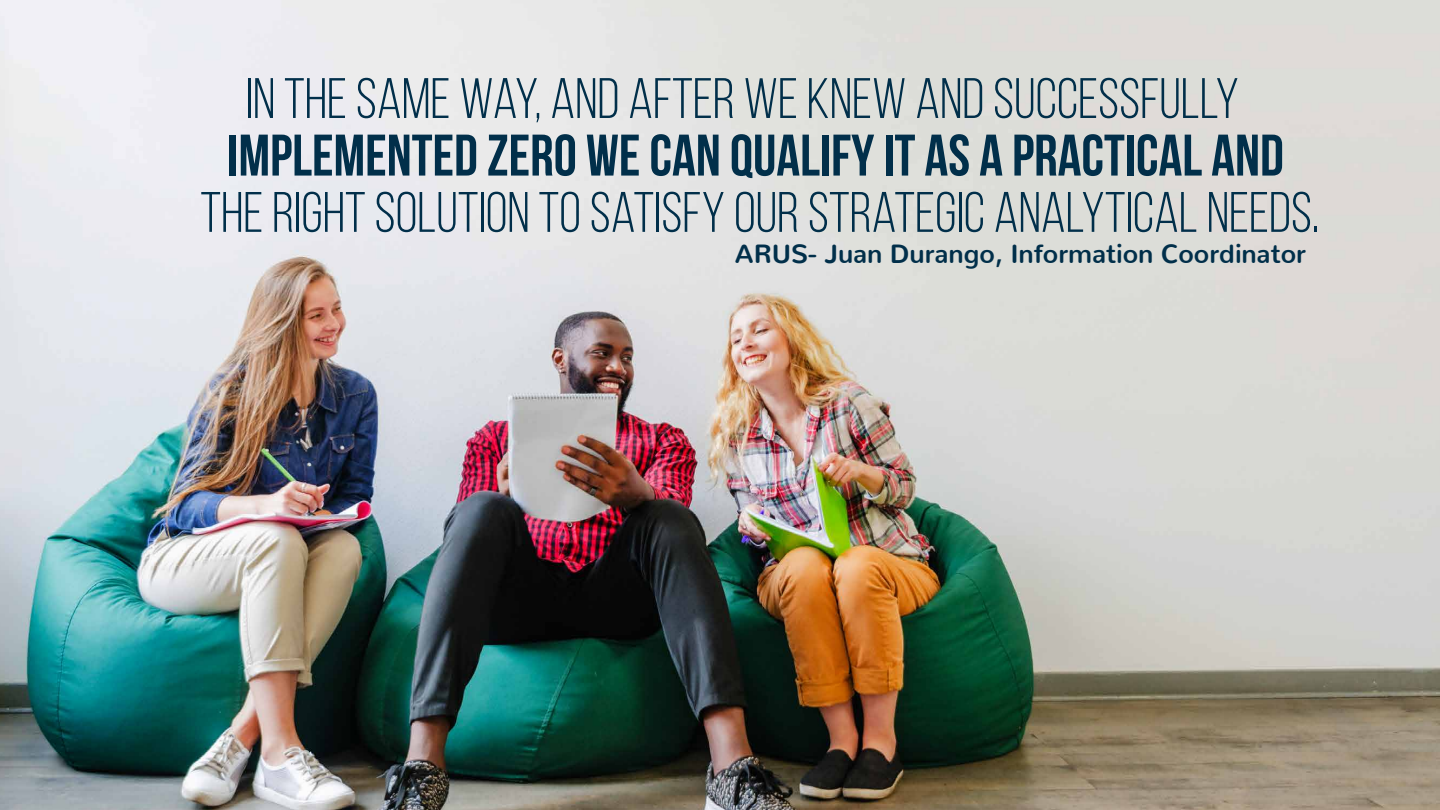
<style>
.page{position:relative;width:1440px;height:810px;background:#fff}
.page>*{position:absolute;margin:0;border:0;box-sizing:border-box;transform-origin:0 0}
.t1{font:58.5px "Bebas Neue";color:#012f4a}
.t2{font:56.93px "Bebas Neue";color:#012f4a}
.t3{font:700 26.25px "Nunito";color:#012f4a}
</style>
<div class="page">
<img style="left:0;top:0;width:1440px;height:810px">
<p class="t2" style="left:246px;top:68px;width:995px">IN THE SAME WAY, AND AFTER WE KNEW AND SUCCESSFULLY</p>
<p class="t1" style="left:227px;top:123px;width:1058px">IMPLEMENTED ZERO WE CAN QUALIFY IT AS A PRACTICAL AND</p>
<p class="t2" style="left:200px;top:182px;width:1120px">THE RIGHT SOLUTION TO SATISFY OUR STRATEGIC ANALYTICAL NEEDS.</p>
<p class="t3" style="left:735px;top:230px;width:573px">ARUS- Juan Durango, Information Coordinator</p>
</div>
